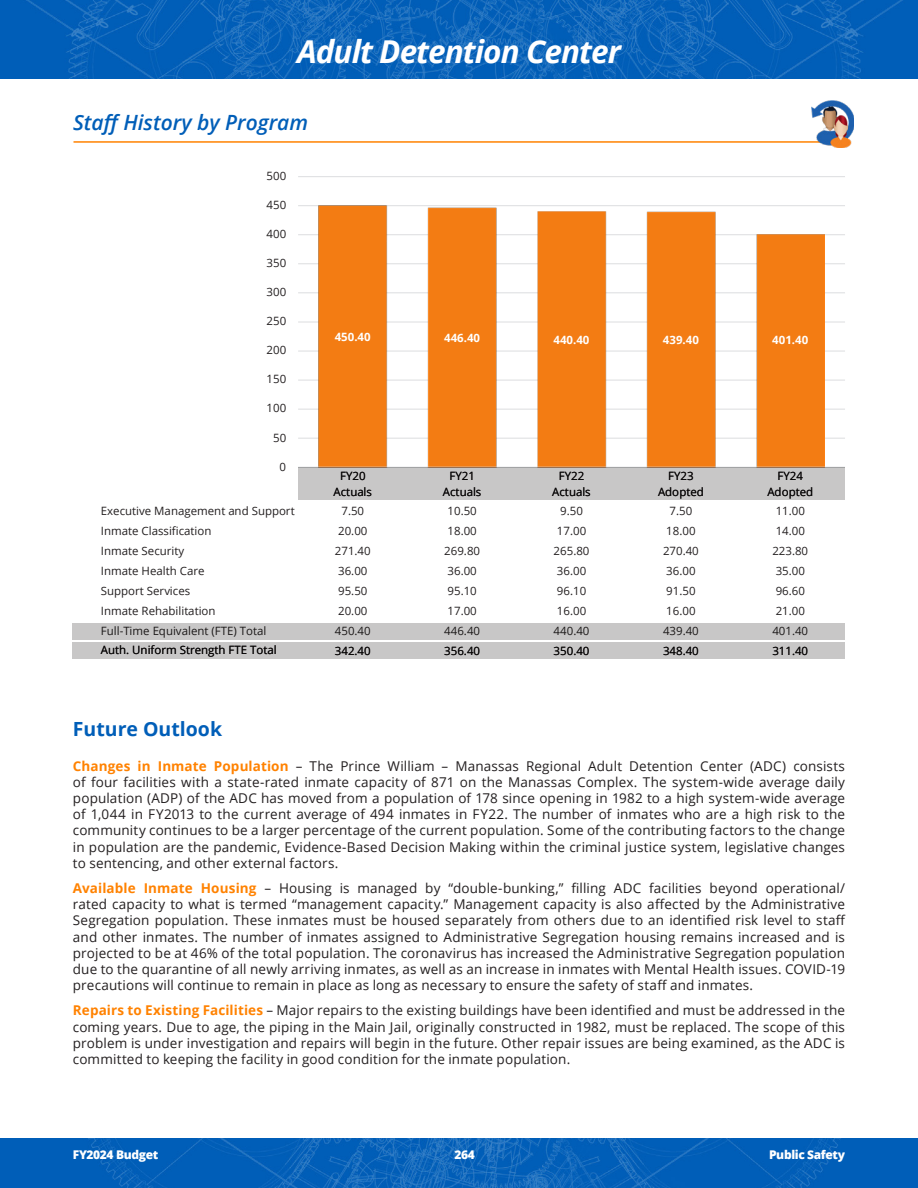
<style>
.page{position:relative;width:918px;height:1188px;background:#fff}
.page>*{position:absolute;margin:0;border:0;box-sizing:border-box;transform-origin:0 0}
.t1{font:italic 700 31.5px "Open Sans";letter-spacing:-.03em;color:#fff}
.t2{font:italic 600 21px "Open Sans";color:#005eb8}
.Heading_L1{font:700 19.5px "Open Sans";color:#005eb8}
.Body{font:13.5px/16.2px "Open Sans";letter-spacing:.01em;color:#231f20;text-align:justify}
.t3{font:800 12px "Open Sans";letter-spacing:-.03em;color:#fff}
.t4{font:11.4px/15.6px "Open Sans";color:#231f20;text-align:center}
.t5{font:700 11.4px "Open Sans";color:#fff}
.s1{font-weight:700;color:#ff8200}
</style>
<div class="page">
<img style="left:0;top:0;width:918px;height:78px">
<img style="left:0;top:1138px;width:918px;height:50px">
<hr style="left:74px;top:141px;width:766px;height:2px;background:#ff8200">
<img style="left:812px;top:101px;width:42px;height:47px">
<hr style="left:298px;top:438px;width:547px;height:1px;background:#dcdddf">
<hr style="left:298px;top:409px;width:547px;height:1px;background:#dcdddf">
<hr style="left:298px;top:380px;width:547px;height:1px;background:#dcdddf">
<hr style="left:298px;top:351px;width:547px;height:1px;background:#dcdddf">
<hr style="left:298px;top:322px;width:547px;height:1px;background:#dcdddf">
<hr style="left:298px;top:292px;width:547px;height:1px;background:#dcdddf">
<hr style="left:298px;top:263px;width:547px;height:1px;background:#dcdddf">
<hr style="left:298px;top:234px;width:547px;height:1px;background:#dcdddf">
<hr style="left:298px;top:205px;width:547px;height:1px;background:#dcdddf">
<hr style="left:298px;top:176px;width:547px;height:1px;background:#dcdddf">
<img style="left:318px;top:205px;width:507px;height:262px">
<hr style="left:298px;top:467px;width:547px;height:1px;background:#dcdddf">
<div style="left:298px;top:468px;width:547px;height:32px;background:#c8c7c7"></div>
<div style="left:73px;top:643px;width:772px;height:16px;background:#c8c7c7"></div>
<div style="left:73px;top:623px;width:772px;height:16px;background:#c8c7c7"></div>
<p class="t1" style="left:297px;top:29px;width:325px">Adult Detention Center</p>
<h2 class="t2" style="left:73px;top:108px;width:237px">Staff History by Program</h2>
<p class="t4" style="left:267px;top:168px;width:21px">500</p>
<p class="t4" style="left:267px;top:197px;width:21px">450</p>
<p class="t4" style="left:267px;top:226px;width:21px">400</p>
<p class="t4" style="left:267px;top:255px;width:21px">350</p>
<p class="t4" style="left:267px;top:284px;width:21px">300</p>
<p class="t4" style="left:267px;top:313px;width:21px">250</p>
<p class="t4" style="left:267px;top:342px;width:21px">200</p>
<p class="t4" style="left:267px;top:371px;width:21px">150</p>
<p class="t4" style="left:267px;top:400px;width:21px">100</p>
<p class="t4" style="left:273px;top:429px;width:15px">50</p>
<p class="t4" style="left:280px;top:458px;width:8px">0</p>
<p class="t5" style="left:335px;top:329px;width:38px">450.40</p>
<p class="t5" style="left:444px;top:330px;width:38px">446.40</p>
<p class="t5" style="left:553px;top:332px;width:38px">440.40</p>
<p class="t5" style="left:663px;top:332px;width:38px">439.40</p>
<p class="t5" style="left:772px;top:332px;width:38px">401.40</p>
<p class="t4" style="left:334px;top:468px;width:40px">FY20<br>Actuals</p>
<p class="t4" style="left:443px;top:468px;width:40px">FY21<br>Actuals</p>
<p class="t4" style="left:552px;top:468px;width:40px">FY22<br>Actuals</p>
<p class="t4" style="left:658px;top:468px;width:47px">FY23<br>Adopted</p>
<p class="t4" style="left:767px;top:468px;width:47px">FY24<br>Adopted</p>
<p class="t4" style="left:101px;top:503px;width:195px">Executive Management and Support</p>
<p class="t4" style="left:341px;top:503px;width:24px">7.50</p>
<p class="t4" style="left:448px;top:503px;width:31px">10.50</p>
<p class="t4" style="left:560px;top:503px;width:24px">9.50</p>
<p class="t4" style="left:670px;top:503px;width:24px">7.50</p>
<p class="t4" style="left:776px;top:503px;width:31px">11.00</p>
<p class="t4" style="left:101px;top:523px;width:112px">Inmate Classification</p>
<p class="t4" style="left:338px;top:523px;width:31px">20.00</p>
<p class="t4" style="left:448px;top:523px;width:31px">18.00</p>
<p class="t4" style="left:557px;top:523px;width:31px">17.00</p>
<p class="t4" style="left:666px;top:523px;width:31px">18.00</p>
<p class="t4" style="left:776px;top:523px;width:31px">14.00</p>
<p class="t4" style="left:101px;top:543px;width:85px">Inmate Security</p>
<p class="t4" style="left:335px;top:543px;width:37px">271.40</p>
<p class="t4" style="left:444px;top:543px;width:37px">269.80</p>
<p class="t4" style="left:554px;top:543px;width:37px">265.80</p>
<p class="t4" style="left:663px;top:543px;width:37px">270.40</p>
<p class="t4" style="left:772px;top:543px;width:37px">223.80</p>
<p class="t4" style="left:101px;top:563px;width:105px">Inmate Health Care</p>
<p class="t4" style="left:338px;top:563px;width:31px">36.00</p>
<p class="t4" style="left:448px;top:563px;width:31px">36.00</p>
<p class="t4" style="left:557px;top:563px;width:31px">36.00</p>
<p class="t4" style="left:666px;top:563px;width:31px">36.00</p>
<p class="t4" style="left:776px;top:563px;width:31px">35.00</p>
<p class="t4" style="left:101px;top:583px;width:91px">Support Services</p>
<p class="t4" style="left:338px;top:583px;width:31px">95.50</p>
<p class="t4" style="left:448px;top:583px;width:31px">95.10</p>
<p class="t4" style="left:557px;top:583px;width:31px">96.10</p>
<p class="t4" style="left:666px;top:583px;width:31px">91.50</p>
<p class="t4" style="left:776px;top:583px;width:31px">96.60</p>
<p class="t4" style="left:101px;top:602px;width:116px">Inmate Rehabilitation</p>
<p class="t4" style="left:338px;top:603px;width:31px">20.00</p>
<p class="t4" style="left:448px;top:603px;width:31px">17.00</p>
<p class="t4" style="left:557px;top:603px;width:31px">16.00</p>
<p class="t4" style="left:666px;top:603px;width:31px">16.00</p>
<p class="t4" style="left:776px;top:603px;width:31px">21.00</p>
<p class="t4" style="left:101px;top:622px;width:167px">Full-Time Equivalent (FTE) Total</p>
<p class="t4" style="left:335px;top:623px;width:37px">450.40</p>
<p class="t4" style="left:444px;top:623px;width:37px">446.40</p>
<p class="t4" style="left:554px;top:623px;width:37px">440.40</p>
<p class="t4" style="left:663px;top:623px;width:37px">439.40</p>
<p class="t4" style="left:772px;top:623px;width:37px">401.40</p>
<p class="t4" style="left:101px;top:642px;width:177px">Auth. Uniform Strength FTE Total</p>
<p class="t4" style="left:335px;top:643px;width:37px">342.40</p>
<p class="t4" style="left:444px;top:643px;width:37px">356.40</p>
<p class="t4" style="left:554px;top:643px;width:37px">350.40</p>
<p class="t4" style="left:663px;top:643px;width:37px">348.40</p>
<p class="t4" style="left:772px;top:643px;width:37px">311.40</p>
<p class="Heading_L1" style="left:73px;top:715px;width:151px">Future Outlook</p>
<p class="Body" style="left:73px;top:757px;width:774px"><span class="s1">Changes in Inmate Population</span> – The Prince William – Manassas Regional Adult Detention Center (ADC) consists of four facilities with a state-rated inmate capacity of 871 on the Manassas Complex. The system-wide average daily population (ADP) of the ADC has moved from a population of 178 since opening in 1982 to a high system-wide average of 1,044 in FY2013 to the current average of 494 inmates in FY22. The number of inmates who are a high risk to the community continues to be a larger percentage of the current population. Some of the contributing factors to the change in population are the pandemic, Evidence-Based Decision Making within the criminal justice system, legislative changes to sentencing, and other external factors.</p>
<p class="Body" style="left:73px;top:880px;width:774px"><span class="s1">Available Inmate Housing</span> – Housing is managed by “double-bunking,” filling ADC facilities beyond operational/ rated capacity to what is termed “management capacity.” Management capacity is also affected by the Administrative Segregation population. These inmates must be housed separately from others due to an identified risk level to staff and other inmates. The number of inmates assigned to Administrative Segregation housing remains increased and is projected to be at 46% of the total population. The coronavirus has increased the Administrative Segregation population due to the quarantine of all newly arriving inmates, as well as an increase in inmates with Mental Health issues. COVID-19 precautions will continue to remain in place as long as necessary to ensure the safety of staff and inmates.</p>
<p class="Body" style="left:73px;top:1002px;width:774px"><span class="s1">Repairs to Existing Facilities</span> – Major repairs to the existing buildings have been identified and must be addressed in the coming years. Due to age, the piping in the Main Jail, originally constructed in 1982, must be replaced. The scope of this problem is under investigation and repairs will begin in the future. Other repair issues are being examined, as the ADC is committed to keeping the facility in good condition for the inmate population.</p>
<p class="t3" style="left:73px;top:1146px;width:87px">FY2024 Budget</p>
<p class="t3" style="left:454px;top:1146px;width:22px">264</p>
<p class="t3" style="left:769px;top:1146px;width:77px">Public Safety</p>
</div>
